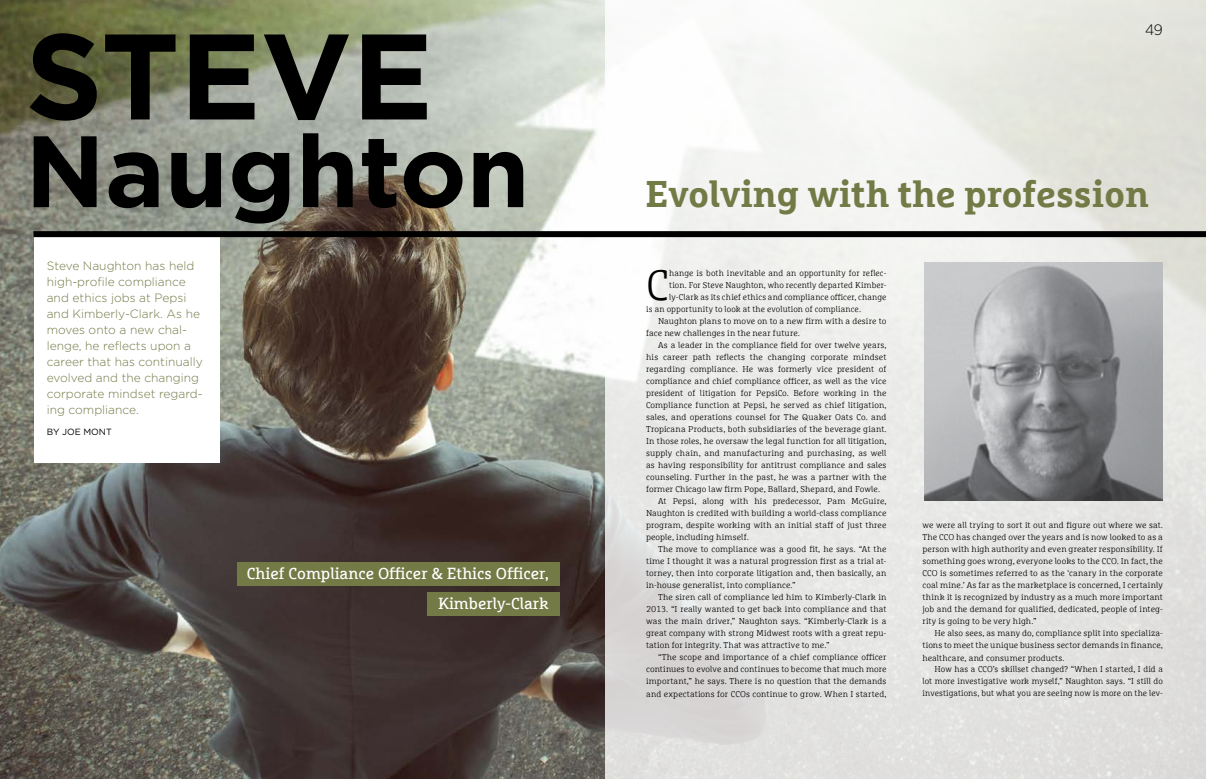
<style>
.page{position:relative;width:1206px;height:779px;background:#fff}
.page>*{position:absolute;margin:0;border:0;box-sizing:border-box;transform-origin:0 0}
.t1{font:700 121.3px "Gotham";color:#000}
.t2{font:700 101.1px "Gotham";color:#000}
.t3{font:300 42.9px "Marselis Slab Offc";color:#000}
.t4{font:700 37px "Marselis Slab Offc";color:#737a46}
.t5{font:16px/29.6px "Marselis Slab Offc";color:#fff;text-align:right}
.t6{font:300 15px "Gotham";color:#000}
.t7{font:300 12px/16px "Gotham";color:#737a46}
.t8{font:9px "Gotham";color:#000}
.t9{font:300 8.5px/12px "Marselis Slab Offc";letter-spacing:.01em;color:#000;text-align:justify}
</style>
<div class="page">
<img style="left:0;top:0;width:605px;height:778px">
<svg style="left:605px;top:0;width:601px;height:778px;fill:#e8e9e6"></svg>
<div style="left:34px;top:237px;width:186px;height:225px;background:#fff"></div>
<div style="left:238px;top:562px;width:322px;height:23px;background:#737a46"></div>
<div style="left:427px;top:592px;width:133px;height:23px;background:#737a46"></div>
<div style="left:33px;top:231px;width:1173px;height:6px;background:#000"></div>
<img style="left:924px;top:262px;width:239px;height:239px">
<h1 class="t1" style="left:25px;top:-4px;width:410px">STEVE</h1>
<h2 class="t2" style="left:25px;top:104px;width:506px">Naughton</h2>
<p class="t7" style="left:47px;top:257px;width:157px">Steve Naughton has held high-profile compliance and ethics jobs at Pepsi and Kimberly-Clark. As he moves onto a new chal&shy;lenge, he reflects upon a career that has continually evolved and the changing corporate mindset regard&shy;ing compliance.</p>
<p class="t8" style="left:47px;top:425px;width:67px">BY JOE MONT</p>
<h3 class="t5" style="left:247px;top:558px;width:304px">Chief Compliance Officer &amp; Ethics Officer,<br>Kimberly-Clark</h3>
<h3 class="t6" style="left:1145px;top:20px;width:19px">49</h3>
<h3 class="t4" style="left:646px;top:171px;width:505px">Evolving with the profession</h3>
<h3 class="t3" style="left:646px;top:259px;width:25px">C</h3>
<p class="t9" style="left:669px;top:267px;width:219px">hange is both inevitable and an opportunity for reflec-</p>
<p class="t9" style="left:669px;top:279px;width:219px">tion. For Steve Naughton, who recently departed Kimber-</p>
<p class="t9" style="left:669px;top:291px;width:219px">ly-Clark as its chief ethics and compliance officer, change</p>
<p class="t9" style="left:646px;top:303px;width:216px">is an opportunity to look at the evolution of compliance.</p>
<p class="t9" style="left:658px;top:315px;width:230px">Naughton plans to move on to a new firm with a desire to</p>
<p class="t9" style="left:646px;top:327px;width:155px">face new challenges in the near future.</p>
<p class="t9" style="left:658px;top:339px;width:230px">As a leader in the compliance field for over twelve years,</p>
<p class="t9" style="left:646px;top:351px;width:242px">his career path reflects the changing corporate mindset</p>
<p class="t9" style="left:646px;top:363px;width:242px">regarding compliance. He was formerly vice president of</p>
<p class="t9" style="left:646px;top:375px;width:242px">compliance and chief compliance officer, as well as the vice</p>
<p class="t9" style="left:646px;top:387px;width:242px">president of litigation for PepsiCo. Before working in the</p>
<p class="t9" style="left:646px;top:399px;width:242px">Compliance function at Pepsi, he served as chief litigation,</p>
<p class="t9" style="left:646px;top:411px;width:242px">sales, and operations counsel for The Quaker Oats Co. and</p>
<p class="t9" style="left:646px;top:423px;width:242px">Tropicana Products, both subsidiaries of the beverage giant.</p>
<p class="t9" style="left:646px;top:435px;width:242px">In those roles, he oversaw the legal function for all litigation,</p>
<p class="t9" style="left:646px;top:447px;width:242px">supply chain, and manufacturing and purchasing, as well</p>
<p class="t9" style="left:646px;top:459px;width:242px">as having responsibility for antitrust compliance and sales</p>
<p class="t9" style="left:646px;top:471px;width:242px">counseling. Further in the past, he was a partner with the</p>
<p class="t9" style="left:646px;top:483px;width:235px">former Chicago law firm Pope, Ballard, Shepard, and Fowle.</p>
<p class="t9" style="left:658px;top:495px;width:230px">At Pepsi, along with his predecessor, Pam McGuire,</p>
<p class="t9" style="left:646px;top:507px;width:242px">Naughton is credited with building a world-class compliance</p>
<p class="t9" style="left:646px;top:519px;width:242px">program, despite working with an initial staff of just three</p>
<p class="t9" style="left:646px;top:531px;width:104px">people, including himself.</p>
<p class="t9" style="left:658px;top:543px;width:230px">The move to compliance was a good fit, he says. “At the</p>
<p class="t9" style="left:646px;top:555px;width:242px">time I thought it was a natural progression first as a trial at-</p>
<p class="t9" style="left:646px;top:567px;width:242px">torney, then into corporate litigation and, then basically, an</p>
<p class="t9" style="left:646px;top:579px;width:151px">in-house generalist, into compliance.”</p>
<p class="t9" style="left:658px;top:591px;width:230px">The siren call of compliance led him to Kimberly-Clark in</p>
<p class="t9" style="left:646px;top:603px;width:242px">2013. “I really wanted to get back into compliance and that</p>
<p class="t9" style="left:646px;top:615px;width:242px">was the main driver,” Naughton says. “Kimberly-Clark is a</p>
<p class="t9" style="left:646px;top:627px;width:242px">great company with strong Midwest roots with a great repu-</p>
<p class="t9" style="left:646px;top:639px;width:185px">tation for integrity. That was attractive to me.”</p>
<p class="t9" style="left:658px;top:651px;width:230px">“The scope and importance of a chief compliance officer</p>
<p class="t9" style="left:646px;top:663px;width:242px">continues to evolve and continues to become that much more</p>
<p class="t9" style="left:646px;top:675px;width:242px">important,” he says. There is no question that the demands</p>
<p class="t9" style="left:646px;top:687px;width:242px">and expectations for CCOs continue to grow. When I started,</p>
<p class="t9" style="left:922px;top:519px;width:242px">we were all trying to sort it out and figure out where we sat.<br>The CCO has changed over the years and is now looked to as a person with high authority and even greater responsibility. If something goes wrong, everyone looks to the CCO. In fact, the CCO is sometimes referred to as the ‘canary in the corporate coal mine.’ As far as the marketplace is concerned, I certainly think it is recognized by industry as a much more important job and the demand for qualified, dedicated, people of integ&shy;rity is going to be very high.”</p>
<p class="t9" style="left:922px;top:627px;width:242px;text-indent:12px">He also sees, as many do, compliance split into specializa&shy;tions to meet the unique business sector demands in finance, healthcare, and consumer products.</p>
<p class="t9" style="left:923px;top:663px;width:242px;text-indent:12px">How has a CCO’s skillset changed? “When I started, I did a lot more investigative work myself,” Naughton says. “I still do investigations, but what you are seeing now is more on the lev-</p>
</div>
